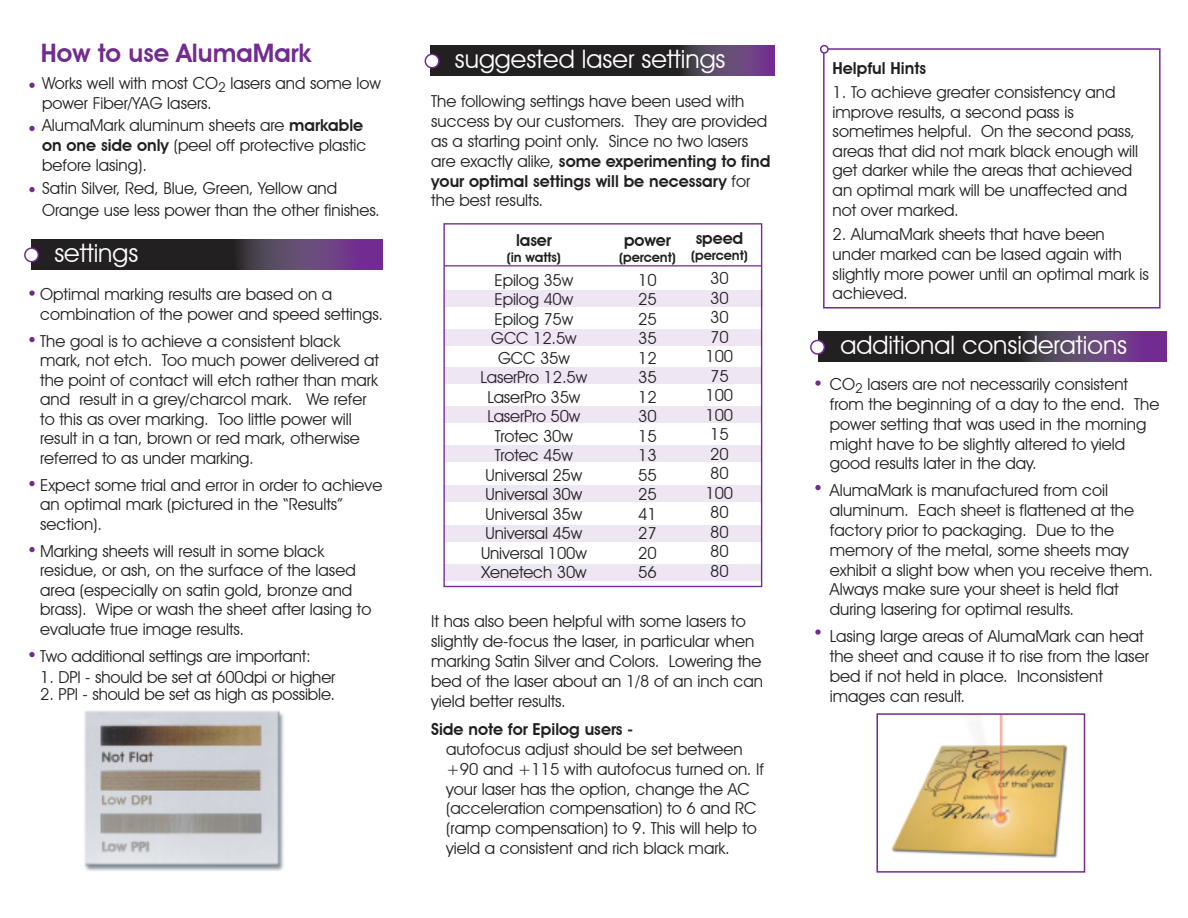
<style>
.page{position:relative;width:1188px;height:918px;background:#fff}
.page>*{position:absolute;margin:0;border:0;box-sizing:border-box;transform-origin:0 0}
.t1{font:25.5px "Avant Garde IT Cby BT";color:#fff}
.t2{font:600 25.5px "Avant Garde IT Cby BT";color:#722b91}
.t3{font:16.5px/19.5px "Avant Garde IT Cby BT";color:#231f20}
.t4{font:600 16.5px "Avant Garde IT Cby BT";letter-spacing:-.005em;color:#231f20}
.t5{font:600 13.5px "Avant Garde IT Cby BT";letter-spacing:-.005em;color:#231f20}
.s1{font-weight:600}
</style>
<div class="page">
<div style="left:444px;top:485px;width:318px;height:16px;background:#eee6f2"></div>
<div style="left:444px;top:526px;width:318px;height:16px;background:#eee6f2"></div>
<div style="left:444px;top:565px;width:318px;height:16px;background:#eee6f2"></div>
<img style="left:84px;top:710px;width:200px;height:161px">
<svg style="left:818px;top:331px;width:349px;height:31px;background:#3d2d43"></svg>
<div style="left:811px;top:340px;width:13px;height:14px;background:#fff;border-radius:50%"></div>
<div style="left:810px;top:340px;width:15px;height:15px;border:2px solid #722b91;border-radius:50%"></div>
<svg style="left:31px;top:239px;width:352px;height:30px;background:#3d2d43"></svg>
<div style="left:25px;top:248px;width:13px;height:14px;background:#fff;border-radius:50%"></div>
<div style="left:24px;top:247px;width:15px;height:15px;border:2px solid #722b91;border-radius:50%"></div>
<svg style="left:29px;top:126px;width:6px;height:5px"></svg>
<svg style="left:29px;top:187px;width:6px;height:5px"></svg>
<svg style="left:29px;top:290px;width:6px;height:6px"></svg>
<svg style="left:29px;top:337px;width:6px;height:5px"></svg>
<svg style="left:29px;top:481px;width:6px;height:5px"></svg>
<svg style="left:29px;top:547px;width:6px;height:5px"></svg>
<svg style="left:29px;top:652px;width:6px;height:5px"></svg>
<svg style="left:29px;top:83px;width:6px;height:5px"></svg>
<div style="left:443px;top:223px;width:319px;height:364px;border:1px solid #722b91"></div>
<div style="left:445px;top:290px;width:318px;height:16px;background:#eee6f2"></div>
<div style="left:444px;top:329px;width:318px;height:16px;background:#eee6f2"></div>
<div style="left:444px;top:368px;width:318px;height:16px;background:#eee6f2"></div>
<div style="left:444px;top:407px;width:318px;height:16px;background:#eee6f2"></div>
<div style="left:444px;top:445px;width:318px;height:16px;background:#eee6f2"></div>
<hr style="left:444px;top:265px;width:318px;height:1px;background:#722b91">
<svg style="left:430px;top:45px;width:345px;height:31px;background:#332936"></svg>
<div style="left:425px;top:54px;width:14px;height:14px;background:#fff;border-radius:50%"></div>
<div style="left:425px;top:54px;width:15px;height:15px;border:2px solid #722b91;border-radius:50%"></div>
<div style="left:823px;top:48px;width:338px;height:261px;border:2px solid #722b91"></div>
<div style="left:821px;top:46px;width:7px;height:7px;background:#fff;border-radius:50%"></div>
<div style="left:820px;top:45px;width:9px;height:9px;border:2px solid #722b91;border-radius:50%"></div>
<img style="left:892px;top:716px;width:176px;height:142px">
<div style="left:876px;top:713px;width:209px;height:160px;border:2px solid #722b91"></div>
<svg style="left:815px;top:380px;width:6px;height:6px"></svg>
<svg style="left:815px;top:485px;width:6px;height:5px"></svg>
<svg style="left:815px;top:629px;width:6px;height:6px"></svg>
<p class="t2" style="left:41px;top:37px;width:272px">How to use AlumaMark</p>
<p class="t3" style="left:42px;top:73px;width:340px">Works well with most CO<sub>2</sub> lasers and some low power Fiber/YAG lasers.</p>
<p class="t3" style="left:42px;top:116px;width:326px">AlumaMark aluminum sheets are <span class="s1">markable on one side only</span> (peel off protective plastic before lasing).</p>
<p class="t3" style="left:42px;top:176px;width:339px;line-height:22.5px">Satin Silver, Red, Blue, Green, Yellow and<br>Orange use less power than the other finishes.</p>
<p class="t1" style="left:54px;top:237px;width:85px">settings</p>
<p class="t3" style="left:40px;top:284px;width:344px">Optimal marking results are based on a combination of the power and speed settings.</p>
<p class="t3" style="left:40px;top:331px;width:340px">The goal is to achieve a consistent black mark, not etch. Too much power delivered at the point of contact will etch rather than mark and result in a grey/charcol mark. We refer to this as over marking. Too little power will result in a tan, brown or red mark, otherwise referred to as under marking.</p>
<p class="t3" style="left:40px;top:475px;width:344px">Expect some trial and error in order to achieve an optimal mark (pictured in the “Results” section).</p>
<p class="t3" style="left:40px;top:541px;width:333px">Marking sheets will result in some black residue, or ash, on the surface of the lased area (especially on satin gold, bronze and brass). Wipe or wash the sheet after lasing to evaluate true image results.</p>
<p class="t3" style="left:40px;top:646px;width:272px">Two additional settings are important:</p>
<p class="t3" style="left:40px;top:667px;width:297px">1. DPI - should be set at 600dpi or higher</p>
<p class="t3" style="left:40px;top:685px;width:296px">2. PPI - should be set as high as possible.</p>
<p class="t1" style="left:455px;top:43px;width:272px">suggested laser settings</p>
<p class="t3" style="left:431px;top:91px;width:341px">The following settings have been used with success by our customers. They are provided as a starting point only. Since no two lasers are exactly alike, <span class="s1">some experimenting to find your optimal settings will be necessary</span> for the best results.</p>
<p class="t4" style="left:516px;top:230px;width:37px">laser</p>
<p class="t5" style="left:507px;top:249px;width:56px">(in watts)</p>
<p class="t3" style="left:481px;top:270px;width:108px;text-align:center">Epilog 35w<br>Epilog 40w<br>Epilog 75w<br>GCC 12.5w<br>GCC 35w<br>LaserPro 12.5w<br>LaserPro 35w<br>LaserPro 50w<br>Trotec 30w<br>Trotec 45w<br>Universal 25w<br>Universal 30w<br>Universal 35w<br>Universal 45w<br>Universal 100w<br>Xenetech 30w</p>
<p class="t4" style="left:624px;top:230px;width:48px">power</p>
<p class="t5" style="left:619px;top:249px;width:58px">(percent)</p>
<p class="t3" style="left:638px;top:270px;width:20px;text-align:justify">10<br>25<br>25<br>35<br>12<br>35<br>12<br>30<br>15<br>13<br>55<br>25<br>41<br>27<br>20<br>56</p>
<p class="t4" style="left:696px;top:228px;width:49px">speed</p>
<p class="t5" style="left:691px;top:247px;width:58px">(percent)</p>
<p class="t3" style="left:706px;top:269px;width:29px">30<br>30<br>30<br>70<br>100<br>75<br>100<br>100<br>15<br>20<br>80<br>100<br>80<br>80<br>80<br>80</p>
<p class="t3" style="left:431px;top:612px;width:333px">It has also been helpful with some lasers to slightly de-focus the laser, in particular when marking Satin Silver and Colors. Lowering the bed of the laser about an 1/8 of an inch can yield better results.</p>
<p class="t3" style="left:446px;top:719px;width:319px;text-indent:-15px"><span class="s1">Side note for Epilog users -<br></span>autofocus adjust should be set between +90 and +115 with autofocus turned on. If your laser has the option, change the AC (acceleration compensation) to 6 and RC (ramp compensation) to 9. This will help to yield a consistent and rich black mark.</p>
<p class="t4" style="left:833px;top:59px;width:95px">Helpful Hints</p>
<p class="t3" style="left:833px;top:83px;width:307px">1. To achieve greater consistency and improve results, a second pass is sometimes helpful. On the second pass, areas that did not mark black enough will get darker while the areas that achieved an optimal mark will be unaffected and not over marked.</p>
<p class="t3" style="left:833px;top:224px;width:318px">2. AlumaMark sheets that have been under marked can be lased again with slightly more power until an optimal mark is achieved.</p>
<p class="t1" style="left:840px;top:329px;width:288px">additional considerations</p>
<p class="t3" style="left:830px;top:374px;width:331px">CO<sub>2</sub> lasers are not necessarily consistent from the beginning of a day to the end. The power setting that was used in the morning might have to be slightly altered to yield good results later in the day.</p>
<p class="t3" style="left:830px;top:480px;width:325px">AlumaMark is manufactured from coil aluminum. Each sheet is flattened at the factory prior to packaging. Due to the memory of the metal, some sheets may exhibit a slight bow when you receive them.<br>Always make sure your sheet is held flat during lasering for optimal results.</p>
<p class="t3" style="left:830px;top:626px;width:320px">Lasing large areas of AlumaMark can heat the sheet and cause it to rise from the laser bed if not held in place. Inconsistent images can result.</p>
</div>
